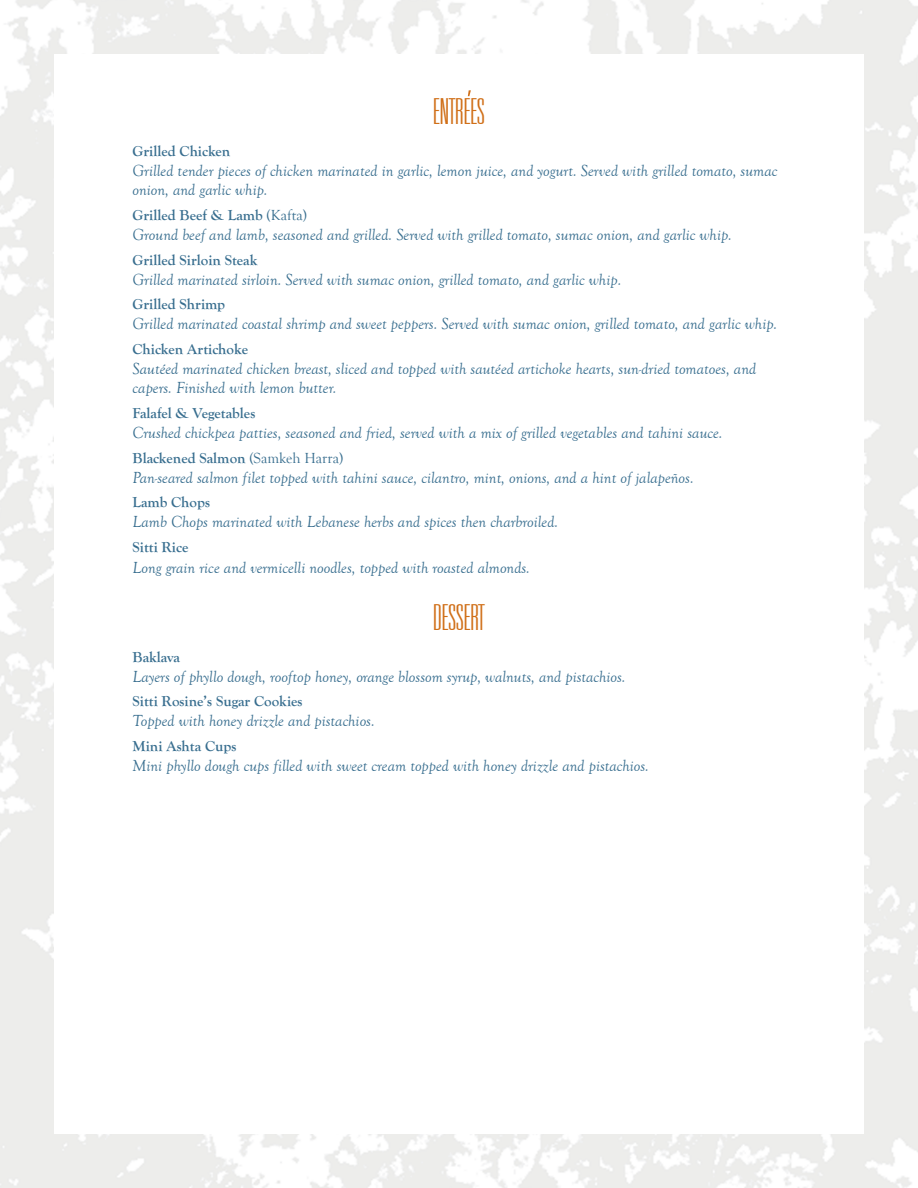
<style>
.page{position:relative;width:918px;height:1188px;background:#fff}
.page>*{position:absolute;margin:0;border:0;box-sizing:border-box;transform-origin:0 0}
.t1{font:36px "Universal Accreditation";color:#d06f18}
.t2{font:italic 16.5px/19.8px "Goudy Old Style T";color:#386e8f}
.t3{font:700 15px "Goudy Old Style T";color:#386e8f}
.s1{font-weight:400}
</style>
<div class="page">
<svg style="left:468px;top:90px;width:3px;height:6px"></svg>
<h1 class="t1" style="left:433px;top:95px;width:53px">ENTREES</h1>
<p class="t3" style="left:133px;top:142px;width:99px">Grilled Chicken</p>
<p class="t2" style="left:133px;top:161px;width:646px">Grilled tender pieces of chicken marinated in garlic, lemon juice, and yogurt. Served with grilled tomato, sumac onion, and garlic whip.</p>
<p class="t3" style="left:133px;top:207px;width:176px">Grilled Beef &amp; Lamb <span class="s1">(Kafta)</span></p>
<p class="t2" style="left:133px;top:225px;width:601px">Ground beef and lamb, seasoned and grilled. Served with grilled tomato, sumac onion, and garlic whip.</p>
<p class="t3" style="left:133px;top:251px;width:126px">Grilled Sirloin Steak</p>
<p class="t2" style="left:133px;top:270px;width:490px">Grilled marinated sirloin. Served with sumac onion, grilled tomato, and garlic whip.</p>
<p class="t3" style="left:133px;top:296px;width:94px">Grilled Shrimp</p>
<p class="t2" style="left:133px;top:314px;width:646px">Grilled marinated coastal shrimp and sweet peppers. Served with sumac onion, grilled tomato, and garlic whip.</p>
<p class="t3" style="left:133px;top:340px;width:117px">Chicken Artichoke</p>
<p class="t2" style="left:133px;top:359px;width:625px">Sautéed marinated chicken breast, sliced and topped with sautéed artichoke hearts, sun-dried tomatoes, and capers. Finished with lemon butter.</p>
<p class="t3" style="left:133px;top:405px;width:124px">Falafel &amp; Vegetables</p>
<p class="t2" style="left:133px;top:423px;width:592px">Crushed chickpea patties, seasoned and fried, served with a mix of grilled vegetables and tahini sauce.</p>
<p class="t3" style="left:133px;top:449px;width:212px">Blackened Salmon <span class="s1">(Samkeh Harra)</span></p>
<p class="t2" style="left:133px;top:468px;width:563px">Pan-seared salmon filet topped with tahini sauce, cilantro, mint, onions, and a hint of jalapeños.</p>
<p class="t3" style="left:133px;top:494px;width:79px">Lamb Chops</p>
<p class="t2" style="left:133px;top:512px;width:427px">Lamb Chops marinated with Lebanese herbs and spices then charbroiled.</p>
<p class="t3" style="left:133px;top:538px;width:58px">Sitti Rice</p>
<p class="t2" style="left:133px;top:559px;width:399px">Long grain rice and vermicelli noodles, topped with roasted almonds.</p>
<h1 class="t1" style="left:433px;top:602px;width:53px">DESSERT</h1>
<p class="t3" style="left:133px;top:649px;width:49px">Baklava</p>
<p class="t2" style="left:133px;top:667px;width:495px">Layers of phyllo dough, rooftop honey, orange blossom syrup, walnuts, and pistachios.</p>
<p class="t3" style="left:133px;top:693px;width:171px">Sitti Rosine’s Sugar Cookies</p>
<p class="t2" style="left:133px;top:711px;width:244px">Topped with honey drizzle and pistachios.</p>
<p class="t3" style="left:133px;top:738px;width:105px">Mini Ashta Cups</p>
<p class="t2" style="left:133px;top:756px;width:518px">Mini phyllo dough cups filled with sweet cream topped with honey drizzle and pistachios.</p>
</div>
